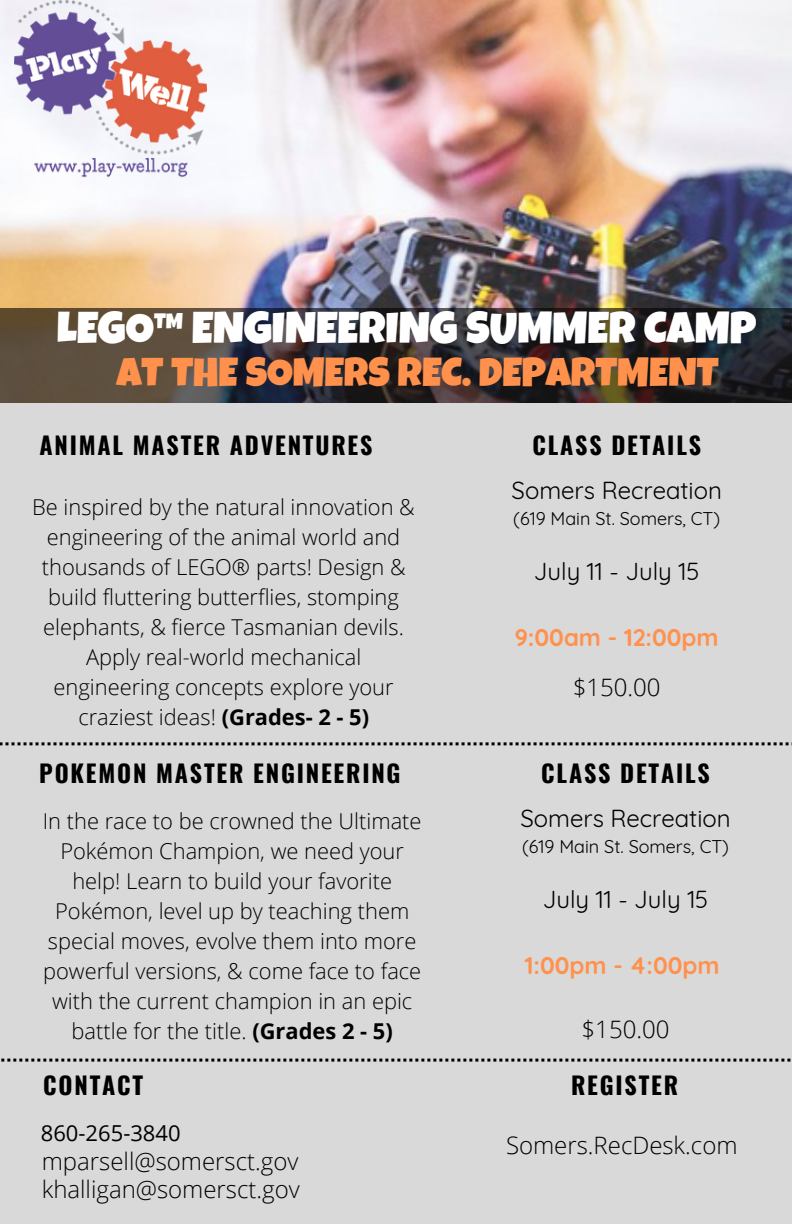
<style>
.page{position:relative;width:792px;height:1224px;background:#fff}
.page>*{position:absolute;margin:0;border:0;box-sizing:border-box;transform-origin:0 0}
.t1{font:44.4px "Luckiest Guy";color:#fff}
.t2{font:40.4px "Luckiest Guy";color:#ff914d}
.t3{font:700 24px "Oswald";letter-spacing:.075em;color:#000}
.t4{font:300 24px "Open Sans";color:#000}
.t5{font:24px "Quicksand";color:#000}
.t6{font:700 24px "Quicksand";color:#ff914d}
.t7{font:22px "Open Sans";color:#000}
.t8{font:300 21.8px/30px "Open Sans";color:#000;text-align:center}
.t9{font:18px "Quicksand";color:#000}
.s1{font-weight:700}
</style>
<div class="page">
<div style="left:0;top:403px;width:792px;height:821px;background:#d9d9d9"></div>
<img style="left:0;top:0;width:792px;height:308px">
<svg style="left:0;top:308px;width:792px;height:95px;background:#383230"></svg>
<img style="left:15px;top:0;width:192px;height:178px">
<svg style="left:0;top:742px;width:792px;height:3px"></svg>
<svg style="left:1px;top:1059px;width:790px;height:3px"></svg>
<p class="t1" style="left:57px;top:312px;width:701px">LEGO™ ENGINEERING SUMMER CAMP</p>
<p class="t2" style="left:116px;top:358px;width:604px">AT THE SOMERS REC. DEPARTMENT</p>
<p class="t3" style="left:39px;top:426px;width:334px">ANIMAL MASTER ADVENTURES</p>
<p class="t8" style="left:32px;top:491px;width:384px">Be inspired by the natural innovation &amp; engineering of the animal world and thousands of LEGO® parts! Design &amp; build fluttering butterflies, stomping elephants, &amp; fierce Tasmanian devils.<br>Apply real-world mechanical engineering concepts explore your craziest ideas! <span class="s1">(Grades- 2 - 5)</span></p>
<p class="t3" style="left:39px;top:754px;width:363px">POKEMON MASTER ENGINEERING</p>
<p class="t8" style="left:43px;top:806px;width:380px">In the race to be crowned the Ultimate Pokémon Champion, we need your help! Learn to build your favorite Pokémon, level up by teaching them special moves, evolve them into more powerful versions, &amp; come face to face with the current champion in an epic battle for the title. <span class="s1">(Grades 2 - 5)</span></p>
<p class="t3" style="left:532px;top:426px;width:170px">CLASS DETAILS</p>
<p class="t5" style="left:512px;top:475px;width:212px">Somers Recreation</p>
<p class="t9" style="left:513px;top:507px;width:208px">(619 Main St. Somers, CT)</p>
<p class="t5" style="left:534px;top:556px;width:167px">July 11 - July 15</p>
<p class="t6" style="left:515px;top:622px;width:205px">9:00am - 12:00pm</p>
<p class="t4" style="left:573px;top:670px;width:89px">$150.00</p>
<p class="t3" style="left:541px;top:754px;width:170px">CLASS DETAILS</p>
<p class="t5" style="left:520px;top:803px;width:212px">Somers Recreation</p>
<p class="t9" style="left:522px;top:835px;width:208px">(619 Main St. Somers, CT)</p>
<p class="t5" style="left:543px;top:884px;width:167px">July 11 - July 15</p>
<p class="t6" style="left:525px;top:950px;width:196px">1:00pm - 4:00pm</p>
<p class="t4" style="left:582px;top:1012px;width:89px">$150.00</p>
<p class="t3" style="left:43px;top:1066px;width:101px">CONTACT</p>
<p class="t3" style="left:571px;top:1066px;width:109px">REGISTER</p>
<p class="t7" style="left:41px;top:1118px;width:141px">860-265-3840</p>
<p class="t4" style="left:42px;top:1144px;width:258px">mparsell@somersct.gov</p>
<p class="t4" style="left:42px;top:1173px;width:260px">khalligan@somersct.gov</p>
<p class="t4" style="left:506px;top:1128px;width:233px">Somers.RecDesk.com</p>
</div>
